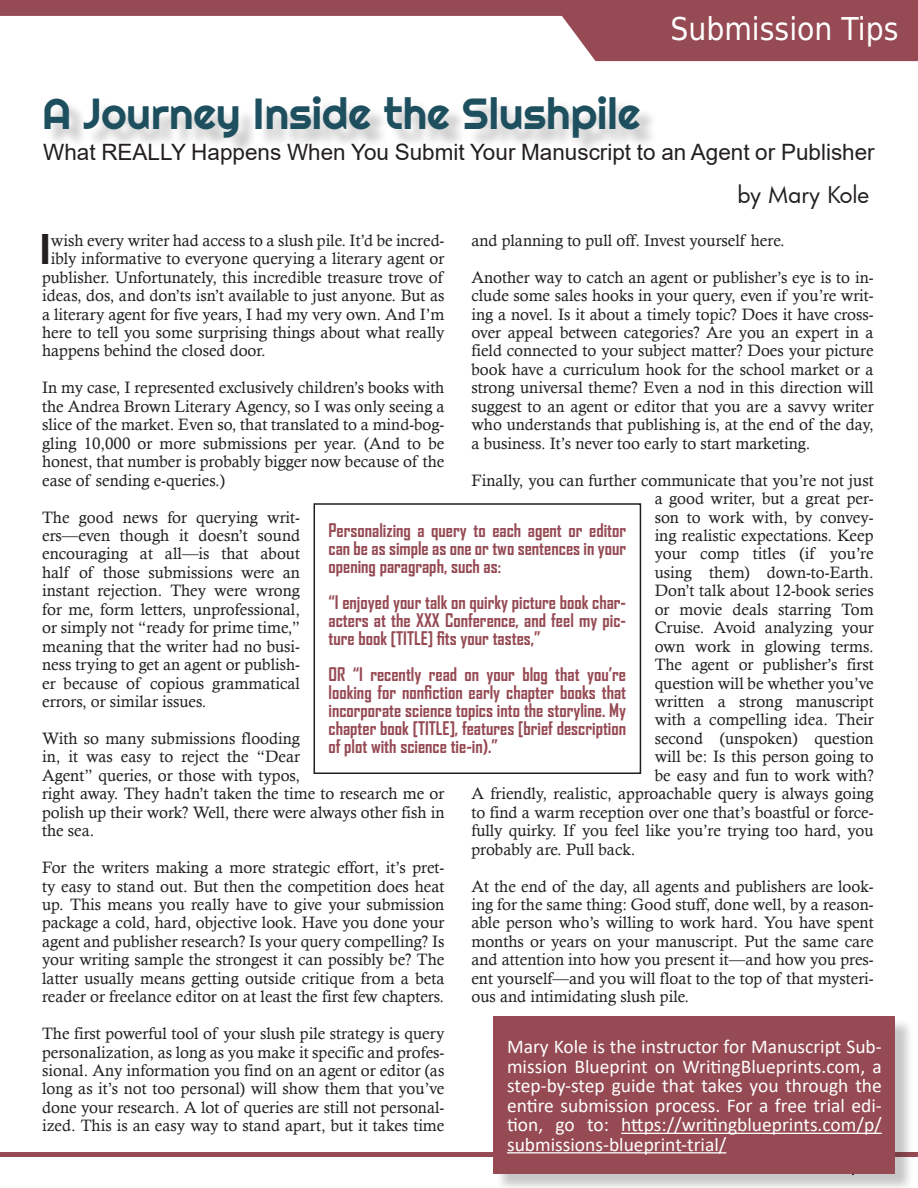
<style>
.page{position:relative;width:918px;height:1188px;background:#fff}
.page>*{position:absolute;margin:0;border:0;box-sizing:border-box;transform-origin:0 0}
.At_Presstime_Paragra{font:43.5px "Righteous";color:#1d4f5f}
.At_Presstime_Paragra-2{font:42.9px "Righteous";color:#231f20}
.t1{font:31.5px "DejaVu Sans Condensed";color:#fff}
.At_Presstime_Paragra-3{font:22.5px "Arial";color:#231f20}
.t2{font:22.5px "Futura";color:#231f20}
.t3{font:19.5px/19.5px "Calibri";color:#fff;text-align:justify}
.At_Presstime_Paragra-4{font:700 18px/18px "Agency FB";color:#964a53;text-align:justify}
.At_Presstime_Paragra-5{font:16.5px/18.5px "Calisto";color:#231f20;text-align:justify}
</style>
<div class="page">
<svg style="left:0;top:0;width:918px;height:61px;fill:#964a53"></svg>
<hr style="left:0;top:1153px;width:918px;height:4px;background:#964a53">
<div style="left:47px;top:99px;width:611px;height:58px;background:#231f20;opacity:.25"></div>
<div style="left:314px;top:503px;width:327px;height:271px;border:2px solid #231f20"></div>
<div style="left:496px;top:1018px;width:418px;height:170px;background:#231f20;opacity:.25"></div>
<div style="left:494px;top:1016px;width:401px;height:157px;background:#964a53"></div>
<hr style="left:621px;top:1133px;width:261px;height:1px;background:#fff">
<hr style="left:507px;top:1152px;width:219px;height:1px;background:#fff">
<p class="t1" style="left:670px;top:3px;width:230px">Submission Tips</p>
<p class="At_Presstime_Paragra" style="left:42px;top:86px;width:600px">A Journey Inside the Slushpile</p>
<p class="At_Presstime_Paragra-3" style="left:43px;top:137px;width:833px">What REALLY Happens When You Submit Your Manuscript to an Agent or Publisher</p>
<p class="t2" style="left:738px;top:180px;width:133px">by Mary Kole</p>
<p class="At_Presstime_Paragra-2" style="left:39px;top:222px;width:13px">I</p>
<p class="At_Presstime_Paragra-5" style="left:51px;top:231px;width:395px">wish every writer had access to a slush pile. It’d be incred-</p>
<p class="At_Presstime_Paragra-5" style="left:471px;top:231px;width:315px">and planning to pull off. Invest yourself here.</p>
<p class="At_Presstime_Paragra-5" style="left:471px;top:268px;width:404px">Another way to catch an agent or publisher’s eye is to in&shy;clude some sales hooks in your query, even if you’re writ&shy;ing a novel. Is it about a timely topic? Does it have cross&shy;over appeal between categories? Are you an expert in a field connected to your subject matter? Does your picture book have a curriculum hook for the school market or a strong universal theme? Even a nod in this direction will suggest to an agent or editor that you are a savvy writer who understands that publishing is, at the end of the day, a business. It’s never too early to start marketing.</p>
<p class="At_Presstime_Paragra-5" style="left:471px;top:471px;width:404px">Finally, you can further communicate that you’re not just</p>
<p class="At_Presstime_Paragra-5" style="left:655px;top:489px;width:221px">a good writer, but a great per-</p>
<p class="At_Presstime_Paragra-5" style="left:655px;top:507px;width:221px">son to work with, by convey-</p>
<p class="At_Presstime_Paragra-5" style="left:655px;top:526px;width:221px">ing realistic expectations. Keep</p>
<p class="At_Presstime_Paragra-5" style="left:655px;top:544px;width:221px">your comp titles (if you’re</p>
<p class="At_Presstime_Paragra-5" style="left:655px;top:563px;width:221px">using them) down-to-Earth.</p>
<p class="At_Presstime_Paragra-5" style="left:655px;top:581px;width:221px">Don’t talk about 12-book series</p>
<p class="At_Presstime_Paragra-5" style="left:655px;top:600px;width:221px">or movie deals starring Tom</p>
<p class="At_Presstime_Paragra-5" style="left:655px;top:618px;width:221px">Cruise. Avoid analyzing your</p>
<p class="At_Presstime_Paragra-5" style="left:655px;top:637px;width:221px">own work in glowing terms.</p>
<p class="At_Presstime_Paragra-5" style="left:655px;top:655px;width:221px">The agent or publisher’s first</p>
<p class="At_Presstime_Paragra-5" style="left:655px;top:674px;width:221px">question will be whether you’ve</p>
<p class="At_Presstime_Paragra-5" style="left:655px;top:692px;width:221px">written a strong manuscript</p>
<p class="At_Presstime_Paragra-5" style="left:655px;top:710px;width:221px">with a compelling idea. Their</p>
<p class="At_Presstime_Paragra-5" style="left:655px;top:729px;width:221px">second (unspoken) question</p>
<p class="At_Presstime_Paragra-5" style="left:655px;top:747px;width:221px">will be: Is this person going to</p>
<p class="At_Presstime_Paragra-5" style="left:655px;top:766px;width:221px">be easy and fun to work with?</p>
<p class="At_Presstime_Paragra-5" style="left:471px;top:784px;width:404px">A friendly, realistic, approachable query is always going</p>
<p class="At_Presstime_Paragra-5" style="left:471px;top:803px;width:404px">to find a warm reception over one that’s boastful or force-</p>
<p class="At_Presstime_Paragra-5" style="left:471px;top:821px;width:404px">fully quirky. If you feel like you’re trying too hard, you</p>
<p class="At_Presstime_Paragra-5" style="left:471px;top:840px;width:166px">probably are. Pull back.</p>
<p class="At_Presstime_Paragra-5" style="left:471px;top:876px;width:404px">At the end of the day, all agents and publishers are look&shy;ing for the same thing: Good stuff, done well, by a reason&shy;able person who’s willing to work hard. You have spent months or years on your manuscript. Put the same care and attention into how you present it—and how you pres&shy;ent yourself—and you will float to the top of that mysteri&shy;ous and intimidating slush pile.</p>
<p class="At_Presstime_Paragra-5" style="left:51px;top:249px;width:395px">ibly informative to everyone querying a literary agent or</p>
<p class="At_Presstime_Paragra-5" style="left:42px;top:268px;width:402px">publisher. Unfortunately, this incredible treasure trove of</p>
<p class="At_Presstime_Paragra-5" style="left:42px;top:286px;width:404px">ideas, dos, and don’ts isn’t available to just anyone. But as</p>
<p class="At_Presstime_Paragra-5" style="left:42px;top:305px;width:404px">a literary agent for five years, I had my very own. And I’m</p>
<p class="At_Presstime_Paragra-5" style="left:42px;top:323px;width:404px">here to tell you some surprising things about what really</p>
<p class="At_Presstime_Paragra-5" style="left:42px;top:341px;width:225px">happens behind the closed door.</p>
<p class="At_Presstime_Paragra-5" style="left:42px;top:378px;width:404px">In my case, I represented exclusively children’s books with the Andrea Brown Literary Agency, so I was only seeing a slice of the market. Even so, that translated to a mind-bog&shy;gling 10,000 or more submissions per year. (And to be honest, that number is probably bigger now because of the ease of sending e-queries.)</p>
<p class="At_Presstime_Paragra-5" style="left:42px;top:507px;width:259px">The good news for querying writ&shy;ers—even though it doesn’t sound encouraging at all—is that about half of those submissions were an instant rejection. They were wrong for me, form letters, unprofessional, or simply not “ready for prime time,” meaning that the writer had no busi&shy;ness trying to get an agent or publish&shy;er because of copious grammatical errors, or similar issues.</p>
<p class="At_Presstime_Paragra-5" style="left:42px;top:729px;width:404px;text-align:left">With so many submissions flooding<br>in, it was easy to reject the “Dear<br>Agent” queries, or those with typos,<br>right away. They hadn’t taken the time to research me or polish up their work? Well, there were always other fish in the sea.</p>
<p class="At_Presstime_Paragra-5" style="left:42px;top:858px;width:404px">For the writers making a more strategic effort, it’s pret&shy;ty easy to stand out. But then the competition does heat up. This means you really have to give your submission package a cold, hard, objective look. Have you done your agent and publisher research? Is your query compelling? Is your writing sample the strongest it can possibly be? The latter usually means getting outside critique from a beta reader or freelance editor on at least the first few chapters.</p>
<p class="At_Presstime_Paragra-5" style="left:42px;top:1024px;width:404px">The first powerful tool of your slush pile strategy is query personalization, as long as you make it specific and profes&shy;sional. Any information you find on an agent or editor (as long as it’s not too personal) will show them that you’ve done your research. A lot of queries are still not personal&shy;ized. This is an easy way to stand apart, but it takes time</p>
<p class="At_Presstime_Paragra-4" style="left:329px;top:520px;width:299px">Personalizing a query to each agent or editor can be as simple as one or two sentences in your opening paragraph, such as:</p>
<p class="At_Presstime_Paragra-4" style="left:329px;top:592px;width:299px">“I enjoyed your talk on quirky picture book char&shy;acters at the XXX Conference, and feel my pic&shy;ture book [TITLE] fits your tastes,”</p>
<p class="At_Presstime_Paragra-4" style="left:329px;top:664px;width:299px">OR “I recently read on your blog that you’re looking for nonfiction early chapter books that incorporate science topics into the storyline. My chapter book [TITLE], features [brief description of plot with science tie-in).”</p>
<p class="t3" style="left:507px;top:1036px;width:376px">Mary Kole is the instructor for Manuscript Sub&shy;mission Blueprint on WritingBlueprints.com, a step-by-step guide that takes you through the entire submission process. For a free trial edi&shy;tion, go to: https://writingblueprints.com/p/ submissions-blueprint-trial/</p>
</div>
